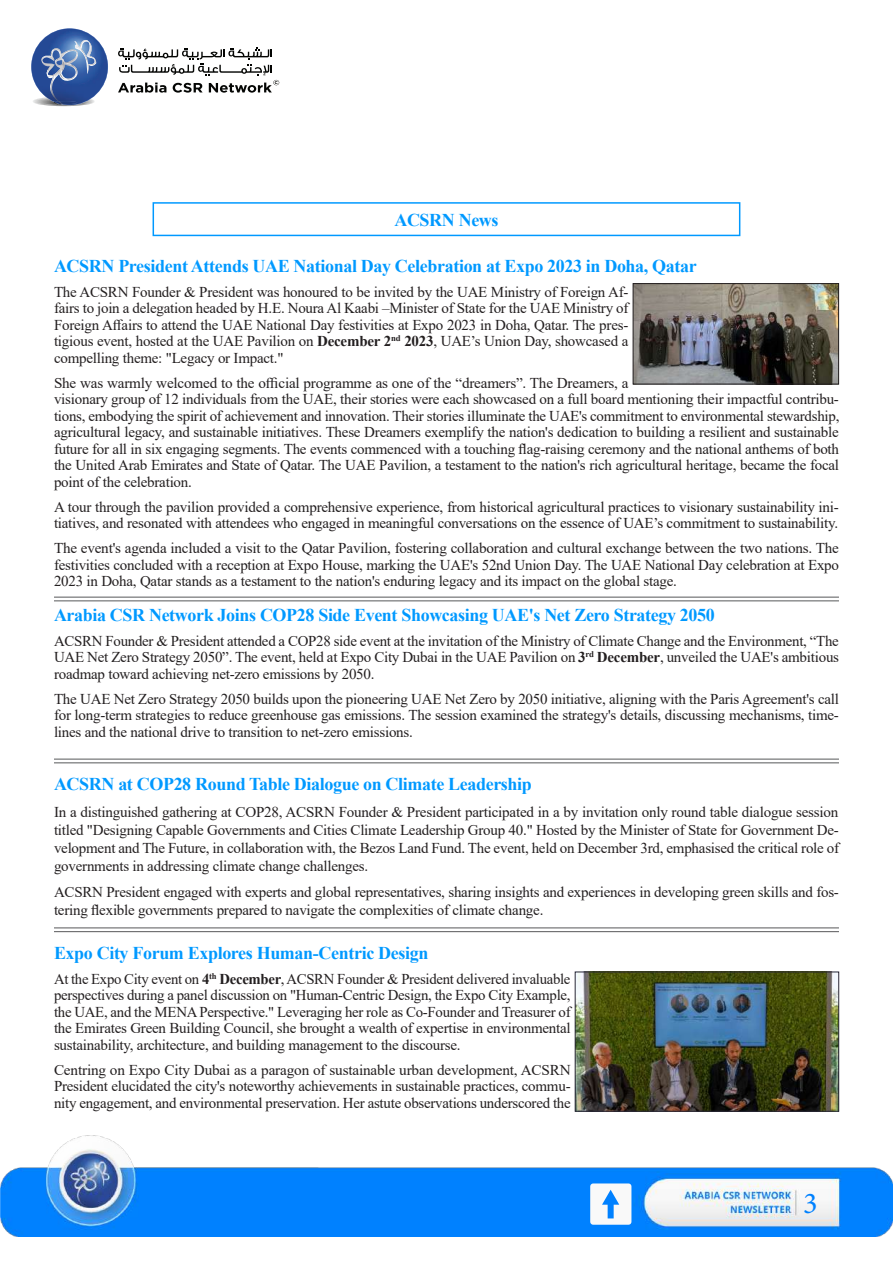
<style>
.page{position:relative;width:893px;height:1263px;background:#fff}
.page>*{position:absolute;margin:0;border:0;box-sizing:border-box;transform-origin:0 0}
.t1{font:30.15px "Minion Pro";color:#0081ff}
.t2{font:700 18px "Times New Roman";letter-spacing:-.02em;color:#09f}
.t3{font:15px/16.5px "Times New Roman";letter-spacing:-.015em;color:#231f20;text-align:justify}
.s1{font-weight:700}
</style>
<div class="page">
<img style="left:0;top:1135px;width:893px;height:102px">
<svg style="left:118px;top:47px;width:161px;height:46px"></svg>
<img style="left:31px;top:29px;width:77px;height:66px">
<svg style="left:33px;top:38px;width:63px;height:68px;background:#5c79ae"></svg>
<img style="left:54px;top:101px;width:23px;height:3px">
<div style="left:590px;top:1183px;width:41px;height:42px;background:#f9f9f9;border-radius:3px"></div>
<svg style="left:602px;top:1190px;width:17px;height:28px"></svg>
<div style="left:153px;top:202px;width:587px;height:34px;border:2px solid #09f"></div>
<hr style="left:54px;top:597px;width:785px;height:1px;background:#57585a">
<hr style="left:54px;top:600px;width:785px;height:1px;background:#57585a">
<hr style="left:54px;top:759px;width:785px;height:1px;background:#57585a">
<hr style="left:54px;top:762px;width:785px;height:1px;background:#57585a">
<hr style="left:54px;top:927px;width:785px;height:1px;background:#57585a">
<hr style="left:54px;top:931px;width:785px;height:1px;background:#57585a">
<img style="left:635px;top:285px;width:202px;height:97px">
<div style="left:633px;top:283px;width:206px;height:101px;border:1px solid #231f20"></div>
<img style="left:577px;top:974px;width:260px;height:135px">
<div style="left:575px;top:972px;width:264px;height:139px;border:1px solid #2a2937"></div>
<p class="t2" style="left:394px;top:207px;width:106px">ACSRN News</p>
<p class="t2" style="left:54px;top:253px;width:644px">ACSRN President Attends UAE National Day Celebration at Expo 2023 in Doha, Qatar</p>
<p class="t3" style="left:54px;top:283px;width:576px">The ACSRN Founder &amp; President was honoured to be invited by the UAE Ministry of Foreign Af&shy;fairs to join a delegation headed by H.E. Noura Al Kaabi –Minister of State for the UAE Ministry of Foreign Affairs to attend the UAE National Day festivities at Expo 2023 in Doha, Qatar. The pres&shy;tigious event, hosted at the UAE Pavilion on <span class="s1">December 2</span><sup>nd</sup> <span class="s1">2023</span>, UAE’s Union Day, showcased a compelling theme: "Legacy or Impact."</p>
<p class="t3" style="left:54px;top:374px;width:787px;text-align:left">She was warmly welcomed to the official programme as one of the “dreamers”. The Dreamers, a<br>visionary group of 12 individuals from the UAE, their stories were each showcased on a full board mentioning their impactful contribu&shy;tions, embodying the spirit of achievement and innovation. Their stories illuminate the UAE's commitment to environmental stewardship, agricultural legacy, and sustainable initiatives. These Dreamers exemplify the nation's dedication to building a resilient and sustainable future for all in six engaging segments. The events commenced with a touching flag-raising ceremony and the national anthems of both the United Arab Emirates and State of Qatar. The UAE Pavilion, a testament to the nation's rich agricultural heritage, became the focal point of the celebration.</p>
<p class="t3" style="left:54px;top:498px;width:786px">A tour through the pavilion provided a comprehensive experience, from historical agricultural practices to visionary sustainability ini&shy;tiatives, and resonated with attendees who engaged in meaningful conversations on the essence of UAE’s commitment to sustainability.</p>
<p class="t3" style="left:54px;top:539px;width:787px">The event's agenda included a visit to the Qatar Pavilion, fostering collaboration and cultural exchange between the two nations. The festivities concluded with a reception at Expo House, marking the UAE's 52nd Union Day. The UAE National Day celebration at Expo 2023 in Doha, Qatar stands as a testament to the nation's enduring legacy and its impact on the global stage.</p>
<p class="t2" style="left:54px;top:602px;width:662px">Arabia CSR Network Joins COP28 Side Event Showcasing UAE's Net Zero Strategy 2050</p>
<p class="t3" style="left:54px;top:632px;width:787px">ACSRN Founder &amp; President attended a COP28 side event at the invitation of the Ministry of Climate Change and the Environment, “The UAE Net Zero Strategy 2050”. The event, held at Expo City Dubai in the UAE Pavilion on <span class="s1">3</span><sup>rd</sup> <span class="s1">December</span>, unveiled the UAE's ambitious roadmap toward achieving net-zero emissions by 2050.</p>
<p class="t3" style="left:54px;top:690px;width:786px">The UAE Net Zero Strategy 2050 builds upon the pioneering UAE Net Zero by 2050 initiative, aligning with the Paris Agreement's call for long-term strategies to reduce greenhouse gas emissions. The session examined the strategy's details, discussing mechanisms, time&shy;lines and the national drive to transition to net-zero emissions.</p>
<p class="t2" style="left:54px;top:771px;width:479px">ACSRN at COP28 Round Table Dialogue on Climate Leadership</p>
<p class="t3" style="left:54px;top:802px;width:787px;line-height:18px">In a distinguished gathering at COP28, ACSRN Founder &amp; President participated in a by invitation only round table dialogue session titled "Designing Capable Governments and Cities Climate Leadership Group 40." Hosted by the Minister of State for Government De&shy;velopment and The Future, in collaboration with, the Bezos Land Fund. The event, held on December 3rd, emphasised the critical role of governments in addressing climate change challenges.</p>
<p class="t3" style="left:54px;top:882px;width:786px;line-height:18px">ACSRN President engaged with experts and global representatives, sharing insights and experiences in developing green skills and fos&shy;tering flexible governments prepared to navigate the complexities of climate change.</p>
<p class="t2" style="left:54px;top:940px;width:376px">Expo City Forum Explores Human-Centric Design</p>
<p class="t3" style="left:54px;top:970px;width:518px">At the Expo City event on <span class="s1">4</span><sup>th</sup> <span class="s1">December</span>, ACSRN Founder &amp; President delivered invaluable perspectives during a panel discussion on "Human-Centric Design, the Expo City Example, the UAE, and the MENA Perspective." Leveraging her role as Co-Founder and Treasurer of the Emirates Green Building Council, she brought a wealth of expertise in environmental sustainability, architecture, and building management to the discourse.</p>
<p class="t3" style="left:54px;top:1061px;width:518px">Centring on Expo City Dubai as a paragon of sustainable urban development, ACSRN President elucidated the city's noteworthy achievements in sustainable practices, commu&shy;nity engagement, and environmental preservation. Her astute observations underscored the</p>
<h1 class="t1" style="left:803px;top:1183px;width:16px">3</h1>
</div>
